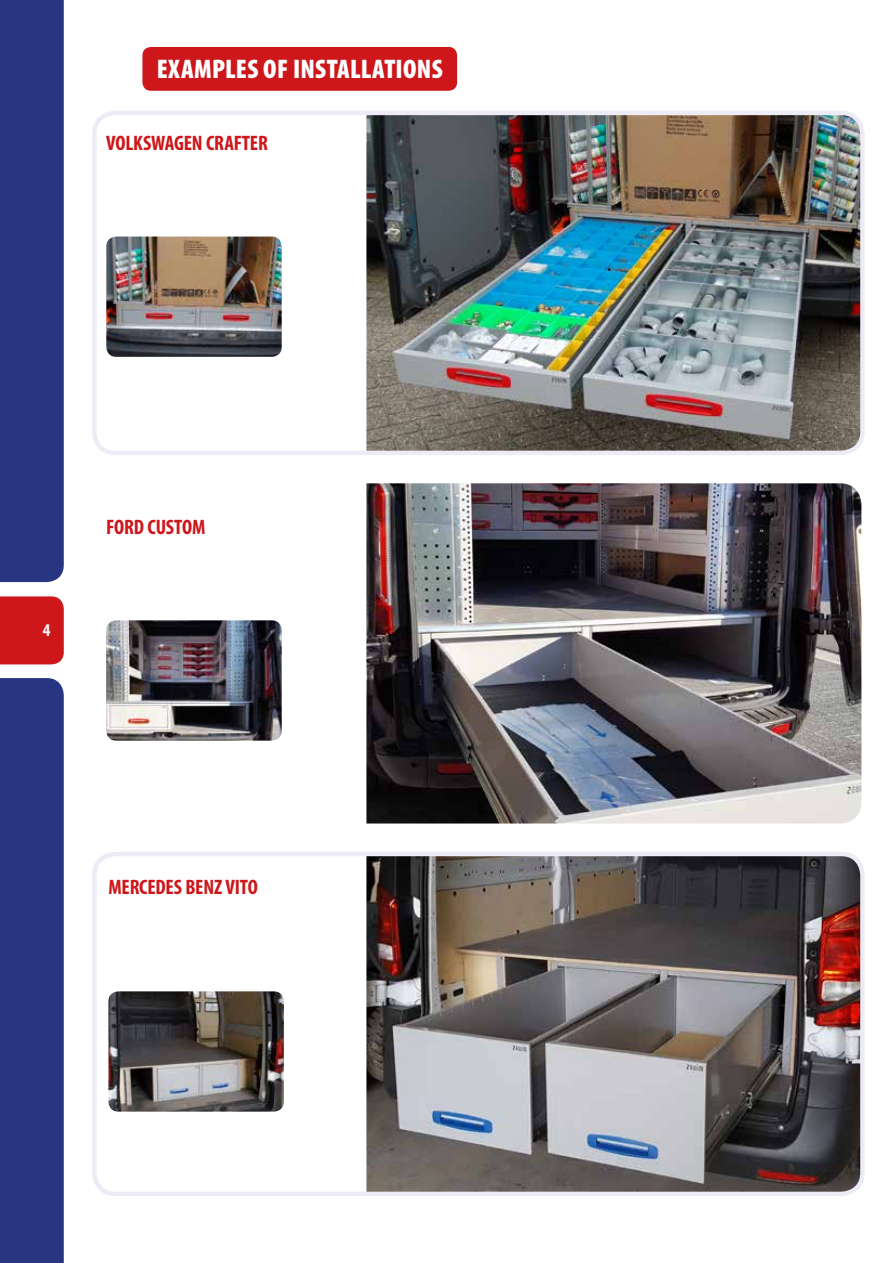
<style>
.page{position:relative;width:893px;height:1263px;background:#fff}
.page>*{position:absolute;margin:0;border:0;box-sizing:border-box;transform-origin:0 0}
.t1{font:900 condensed 27px "Myriad Pro";letter-spacing:.01em;color:#fff}
.t2{font:700 condensed 21px "Myriad Pro";letter-spacing:-.01em;color:#cd171a}
.t3{font:700 condensed 18px "Myriad Pro";color:#fff}
</style>
<div class="page">
<div style="left:0;top:596px;width:64px;height:68px;background:#cd171a"></div>
<div style="left:0;top:678px;width:64px;height:585px;background:#283583"></div>
<div style="left:0;top:0;width:64px;height:582px;background:#283583"></div>
<div style="left:142px;top:47px;width:315px;height:44px;background:#cd171a;border-radius:9px"></div>
<img style="left:366px;top:857px;width:494px;height:334px">
<img style="left:108px;top:991px;width:176px;height:121px">
<div style="left:92px;top:852px;width:773px;height:344px;border:4px solid #edecf6;border-radius:21px"></div>
<img style="left:366px;top:483px;width:495px;height:340px">
<img style="left:106px;top:620px;width:176px;height:121px">
<img style="left:366px;top:116px;width:494px;height:334px">
<div style="left:92px;top:111px;width:773px;height:344px;border:4px solid #edecf6;border-radius:21px"></div>
<img style="left:106px;top:237px;width:176px;height:120px">
<p class="t1" style="left:157px;top:52px;width:288px">EXAMPLES OF INSTALLATIONS</p>
<p class="t2" style="left:106px;top:130px;width:163px">VOLKSWAGEN CRAFTER</p>
<p class="t3" style="left:43px;top:621px;width:11px">24</p>
<p class="t2" style="left:106px;top:514px;width:101px">FORD CUSTOM</p>
<p class="t2" style="left:108px;top:874px;width:151px">MERCEDES BENZ VITO</p>
</div>
